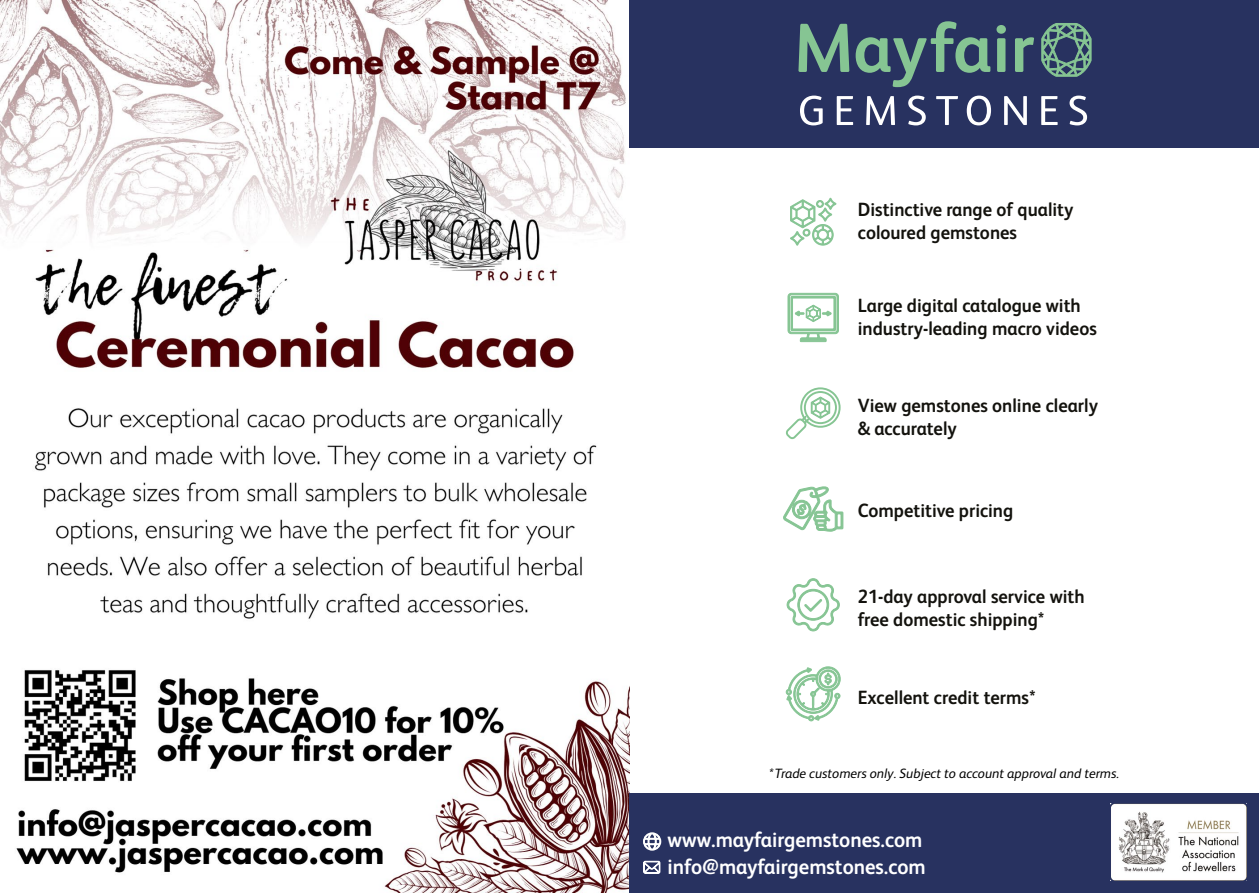
<style>
.page{position:relative;width:1259px;height:893px;background:#fff}
.page>*{position:absolute;margin:0;border:0;box-sizing:border-box;transform-origin:0 0}
.t1{font:700 21.3px/27.3px "FS Albert";color:#fff;scale:.95 1}
.t2{font:700 19.2px/23px "FS Albert";color:#13120d;scale:.95 1}
.t3{font:italic 13.5px "FS Albert";color:#000}
</style>
<div class="page">
<img style="left:0;top:0;width:629px;height:893px">
<div style="left:630px;top:0;width:628px;height:147px;background:#283260"></div>
<div style="left:630px;top:793px;width:628px;height:99px;background:#283260"></div>
<svg style="left:1110px;top:803px;width:137px;height:78px;background:#dfdede"></svg>
<svg style="left:643px;top:860px;width:17px;height:14px"></svg>
<svg style="left:643px;top:832px;width:18px;height:18px"></svg>
<svg style="left:790px;top:197px;width:46px;height:49px"></svg>
<svg style="left:786px;top:387px;width:54px;height:52px"></svg>
<svg style="left:788px;top:293px;width:50px;height:49px"></svg>
<svg style="left:786px;top:578px;width:54px;height:54px"></svg>
<svg style="left:783px;top:486px;width:60px;height:45px"></svg>
<svg style="left:786px;top:666px;width:54px;height:55px"></svg>
<svg style="left:798px;top:24px;width:51px;height:48px"></svg>
<svg style="left:855px;top:21px;width:135px;height:66px"></svg>
<svg style="left:996px;top:25px;width:10px;height:47px"></svg>
<svg style="left:1015px;top:37px;width:19px;height:35px"></svg>
<svg style="left:1041px;top:23px;width:51px;height:54px"></svg>
<svg style="left:800px;top:96px;width:22px;height:29px"></svg>
<svg style="left:836px;top:96px;width:17px;height:29px"></svg>
<svg style="left:866px;top:96px;width:29px;height:29px"></svg>
<svg style="left:908px;top:96px;width:17px;height:29px"></svg>
<svg style="left:936px;top:96px;width:22px;height:29px"></svg>
<svg style="left:966px;top:96px;width:25px;height:29px"></svg>
<svg style="left:1004px;top:96px;width:23px;height:29px"></svg>
<svg style="left:1041px;top:96px;width:16px;height:29px"></svg>
<svg style="left:1069px;top:96px;width:18px;height:29px"></svg>
<p class="t2" style="left:858px;top:197px;width:228px">Distinctive range of quality coloured gemstones</p>
<p class="t2" style="left:858px;top:293px;width:253px">Large digital catalogue with industry-leading macro videos</p>
<p class="t2" style="left:858px;top:393px;width:254px">View gemstones online clearly &amp; accurately</p>
<p class="t2" style="left:858px;top:499px;width:165px">Competitive pricing</p>
<p class="t2" style="left:858px;top:584px;width:240px">21-day approval service with free domestic shipping*</p>
<p class="t2" style="left:858px;top:685px;width:189px">Excellent credit terms*</p>
<p class="t3" style="left:769px;top:764px;width:351px">*Trade customers only. Subject to account approval and terms.</p>
<p class="t1" style="left:667px;top:825px;width:273px">www.mayfairgemstones.com info@mayfairgemstones.com</p>
</div>
